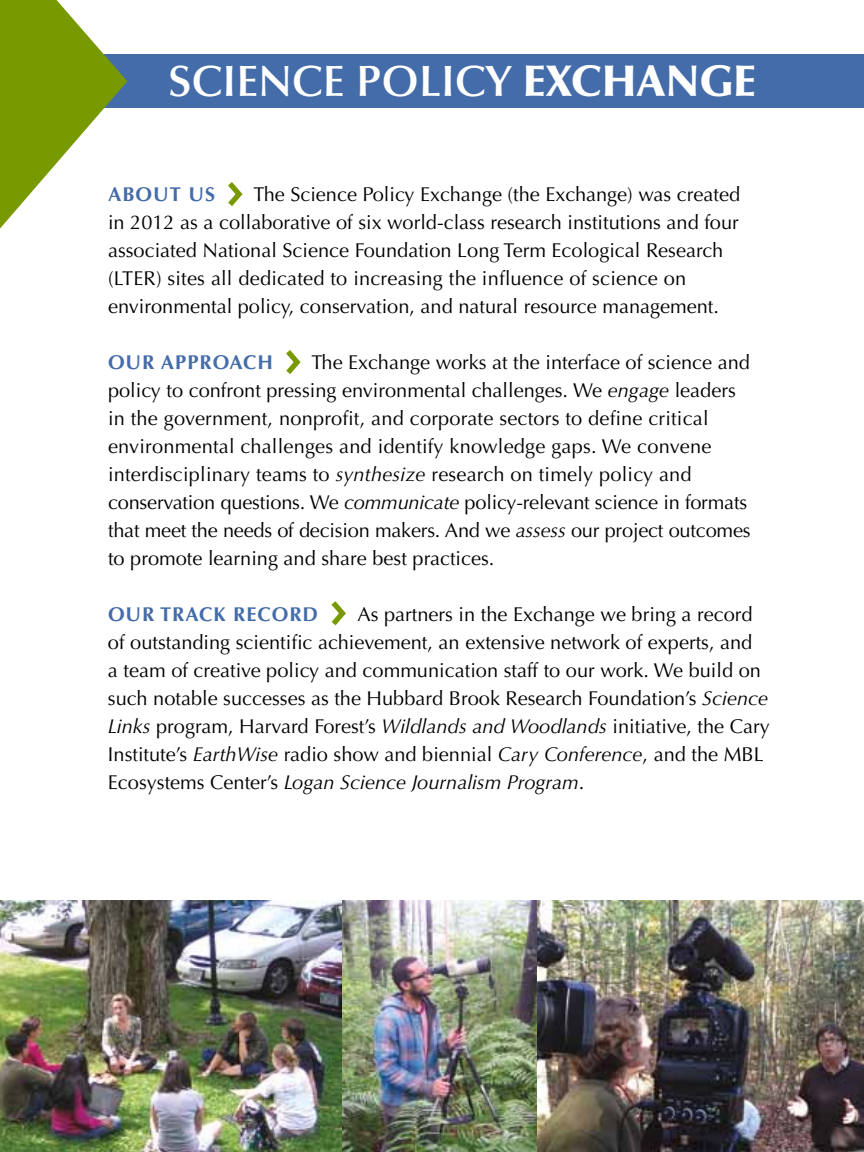
<style>
.page{position:relative;width:864px;height:1152px;background:#fff}
.page>*{position:absolute;margin:0;border:0;box-sizing:border-box;transform-origin:0 0}
.t1{font:600 44px "Optima LT Std";color:#fff}
.t2{font:20px/28px "Optima LT Std";color:#000}
.t3{font:700 20px "Optima LT Std";letter-spacing:.05em;color:#446ca9}
.s1{font-weight:900}
.s2{font-style:italic}
</style>
<div class="page">
<div style="left:0;top:54px;width:864px;height:54px;background:#446ca9"></div>
<img style="left:342px;top:900px;width:195px;height:252px">
<svg style="left:228px;top:182px;width:15px;height:24px"></svg>
<svg style="left:286px;top:350px;width:15px;height:24px"></svg>
<svg style="left:331px;top:601px;width:15px;height:25px"></svg>
<img style="left:0;top:900px;width:342px;height:252px">
<img style="left:537px;top:900px;width:327px;height:252px">
<svg style="left:0;top:0;width:127px;height:229px"></svg>
<h1 class="t1" style="left:168px;top:56px;width:589px">SCIENCE POLICY <span class="s1">EXCHANGE</span></h1>
<p class="t2" style="left:108px;top:180px;width:634px;text-indent:145px">The Science Policy Exchange (the Exchange) was created in 2012 as a collaborative of six world-class research institutions and four associated National Science Foundation Long Term Ecological Research (LTER) sites all dedicated to increasing the influence of science on environmental policy, conservation, and natural resource management.</p>
<p class="t3" style="left:108px;top:351px;width:166px">OUR APPROACH</p>
<p class="t3" style="left:108px;top:183px;width:109px">ABOUT US</p>
<p class="t2" style="left:108px;top:348px;width:644px;text-indent:203px">The Exchange works at the interface of science and policy to confront pressing environmental challenges. We <span class="s2">engage</span> leaders in the government, nonprofit, and corporate sectors to define critical environmental challenges and identify knowledge gaps. We convene interdisciplinary teams to <span class="s2">synthesize</span> research on timely policy and conservation questions. We <span class="s2">communicate</span> policy-relevant science in formats that meet the needs of decision makers. And we <span class="s2">assess</span> our project outcomes to promote learning and share best practices.</p>
<p class="t3" style="left:108px;top:603px;width:212px">OUR TRACK RECORD</p>
<p class="t2" style="left:108px;top:600px;width:663px;text-indent:249px">As partners in the Exchange we bring a record of outstanding scientific achievement, an extensive network of experts, and<br>a team of creative policy and communication staff to our work. We build on such notable successes as the Hubbard Brook Research Foundation’s <span class="s2">Science Links</span> program, Harvard Forest’s <span class="s2">Wildlands and Woodlands</span> initiative, the Cary Institute’s <span class="s2">EarthWise</span> radio show and biennial <span class="s2">Cary Conference</span>, and the MBL Ecosystems Center’s <span class="s2">Logan Science Journalism Program</span>.</p>
</div>
